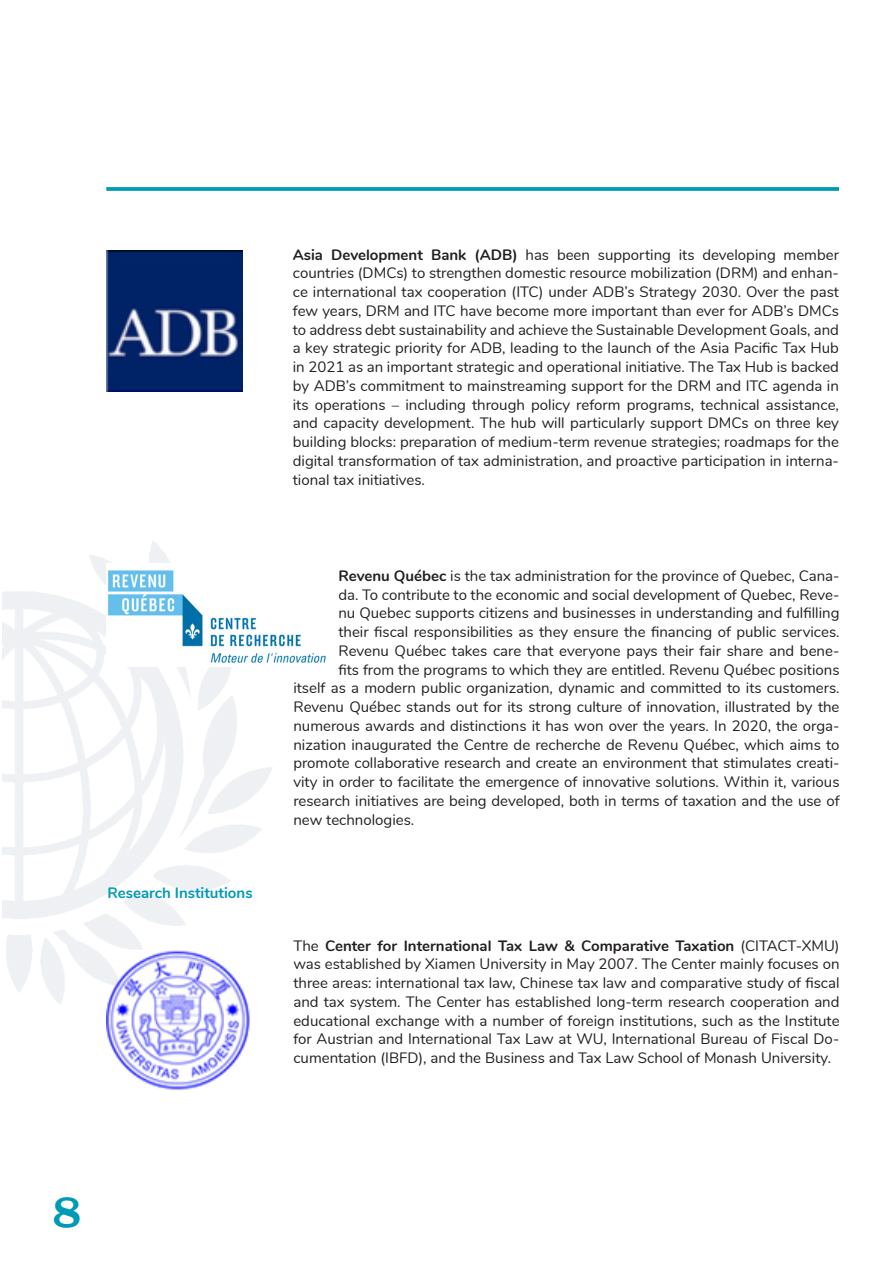
<style>
.page{position:relative;width:893px;height:1263px;background:#fff}
.page>*{position:absolute;margin:0;border:0;box-sizing:border-box;transform-origin:0 0}
.t1{font:48px "Clarendon URW";color:#009ab7}
.t2{font:15px/18.8px "Nunito";color:#231f20;text-align:justify}
.t3{font:700 15px "Nunito";color:#009ab7}
.s1{font-weight:700}
</style>
<div class="page">
<svg style="left:106px;top:187px;width:733px;height:4px;background:#0f9fbb"></svg>
<img style="left:107px;top:569px;width:219px;height:95px">
<img style="left:106px;top:935px;width:144px;height:155px">
<img style="left:106px;top:250px;width:136px;height:142px">
<p class="t3" style="left:107px;top:881px;width:147px">Research Institutions</p>
<p class="t2" style="left:293px;top:244px;width:548px"><span class="s1">Asia Development Bank (ADB)</span> has been supporting its developing member countries (DMCs) to strengthen domestic resource mobilization (DRM) and enhan&shy;ce international tax cooperation (ITC) under ADB’s Strategy 2030. Over the past few years, DRM and ITC have become more important than ever for ADB’s DMCs to address debt sustainability and achieve the Sustainable Development Goals, and a key strategic priority for ADB, leading to the launch of the Asia Pacific Tax Hub in 2021 as an important strategic and operational initiative. The Tax Hub is backed by ADB’s commitment to mainstreaming support for the DRM and ITC agenda in its operations – including through policy reform programs, technical assistance, and capacity development. The hub will particularly support DMCs on three key building blocks: preparation of medium-term revenue strategies; roadmaps for the digital transformation of tax administration, and proactive participation in interna&shy;tional tax initiatives.</p>
<p class="t2" style="left:338px;top:565px;width:503px"><span class="s1">Revenu Québec</span> is the tax administration for the province of Quebec, Cana-</p>
<p class="t2" style="left:338px;top:584px;width:503px">da. To contribute to the economic and social development of Quebec, Reve-</p>
<p class="t2" style="left:338px;top:603px;width:503px">nu Quebec supports citizens and businesses in understanding and fulfilling</p>
<p class="t2" style="left:338px;top:622px;width:503px">their fiscal responsibilities as they ensure the financing of public services.</p>
<p class="t2" style="left:338px;top:640px;width:503px">Revenu Québec takes care that everyone pays their fair share and bene-</p>
<p class="t2" style="left:338px;top:659px;width:503px">fits from the programs to which they are entitled. Revenu Québec positions</p>
<p class="t2" style="left:293px;top:678px;width:548px">itself as a modern public organization, dynamic and committed to its customers.</p>
<p class="t2" style="left:293px;top:697px;width:548px">Revenu Québec stands out for its strong culture of innovation, illustrated by the</p>
<p class="t2" style="left:293px;top:715px;width:548px">numerous awards and distinctions it has won over the years. In 2020, the orga-</p>
<p class="t2" style="left:293px;top:734px;width:548px">nization inaugurated the Centre de recherche de Revenu Québec, which aims to</p>
<p class="t2" style="left:293px;top:753px;width:548px">promote collaborative research and create an environment that stimulates creati-</p>
<p class="t2" style="left:293px;top:772px;width:548px">vity in order to facilitate the emergence of innovative solutions. Within it, various</p>
<p class="t2" style="left:293px;top:790px;width:548px">research initiatives are being developed, both in terms of taxation and the use of</p>
<p class="t2" style="left:293px;top:809px;width:122px">new technologies.</p>
<p class="t2" style="left:293px;top:935px;width:548px">The <span class="s1">Center for International Tax Law &amp; Comparative Taxation</span> (CITACT-XMU) was established by Xiamen University in May 2007. The Center mainly focuses on three areas: international tax law, Chinese tax law and comparative study of fiscal and tax system. The Center has established long-term research cooperation and educational exchange with a number of foreign institutions, such as the Institute for Austrian and International Tax Law at WU, International Bureau of Fiscal Do&shy;cumentation (IBFD), and the Business and Tax Law School of Monash University.</p>
<p class="t1" style="left:52px;top:1175px;width:31px">8</p>
</div>
